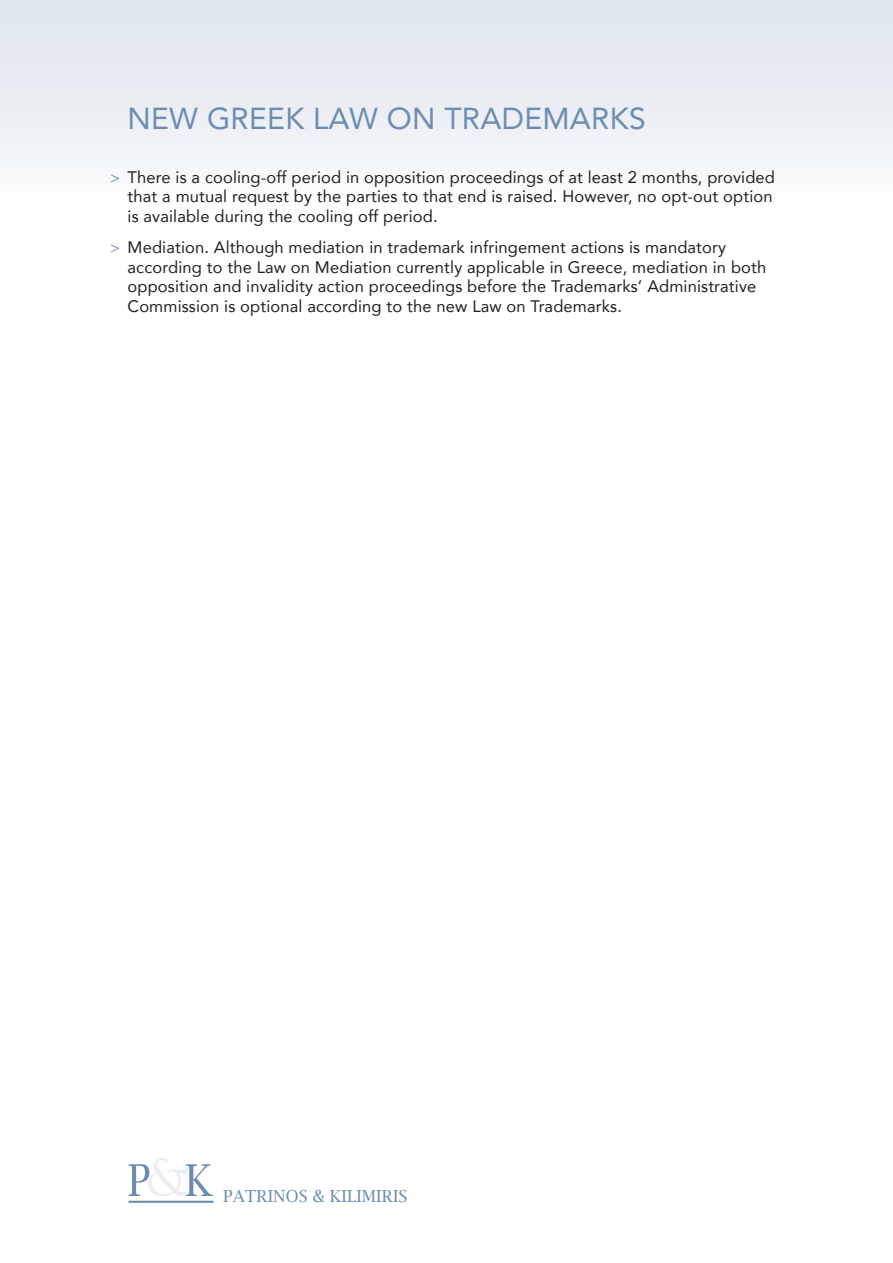
<style>
.page{position:relative;width:893px;height:1263px;background:#fff}
.page>*{position:absolute;margin:0;border:0;box-sizing:border-box;transform-origin:0 0}
.t1{font:30.3px "Avenir";letter-spacing:.01em;color:#6d8cb1}
.t2{font:16.65px/19.5px "Avenir";letter-spacing:.01em;color:#231f20}
.t3{font:16.65px "Lucida Bright";letter-spacing:.01em;color:#6d8cb1}
.s1{font-size:15.15px;color:#6d8cb1}
</style>
<div class="page">
<div style="left:0;top:0;width:893px;height:204px;background:linear-gradient(to bottom,#dde4ed,#fafbfc)"></div>
<hr style="left:128px;top:1201px;width:86px;height:2px;background:#6d8cb1">
<svg style="left:128px;top:1158px;width:85px;height:38px"></svg>
<h1 class="t1" style="left:128px;top:94px;width:520px">NEW GREEK LAW ON TRADEMARKS</h1>
<p class="t2" style="left:128px;top:167px;width:649px;text-indent:-17px"><span class="s1">&gt;</span> There is a cooling-off period in opposition proceedings of at least 2 months, provided that a mutual request by the parties to that end is raised. However, no opt-out option is available during the cooling off period.</p>
<p class="t2" style="left:128px;top:237px;width:640px;text-indent:-17px"><span class="s1">&gt;</span> Mediation. Although mediation in trademark infringement actions is mandatory according to the Law on Mediation currently applicable in Greece, mediation in both opposition and invalidity action proceedings before the Trademarks’ Administrative Commission is optional according to the new Law on Trademarks.</p>
<p class="t3" style="left:223px;top:1186px;width:186px">PATRINOS &amp; KILIMIRIS</p>
</div>
